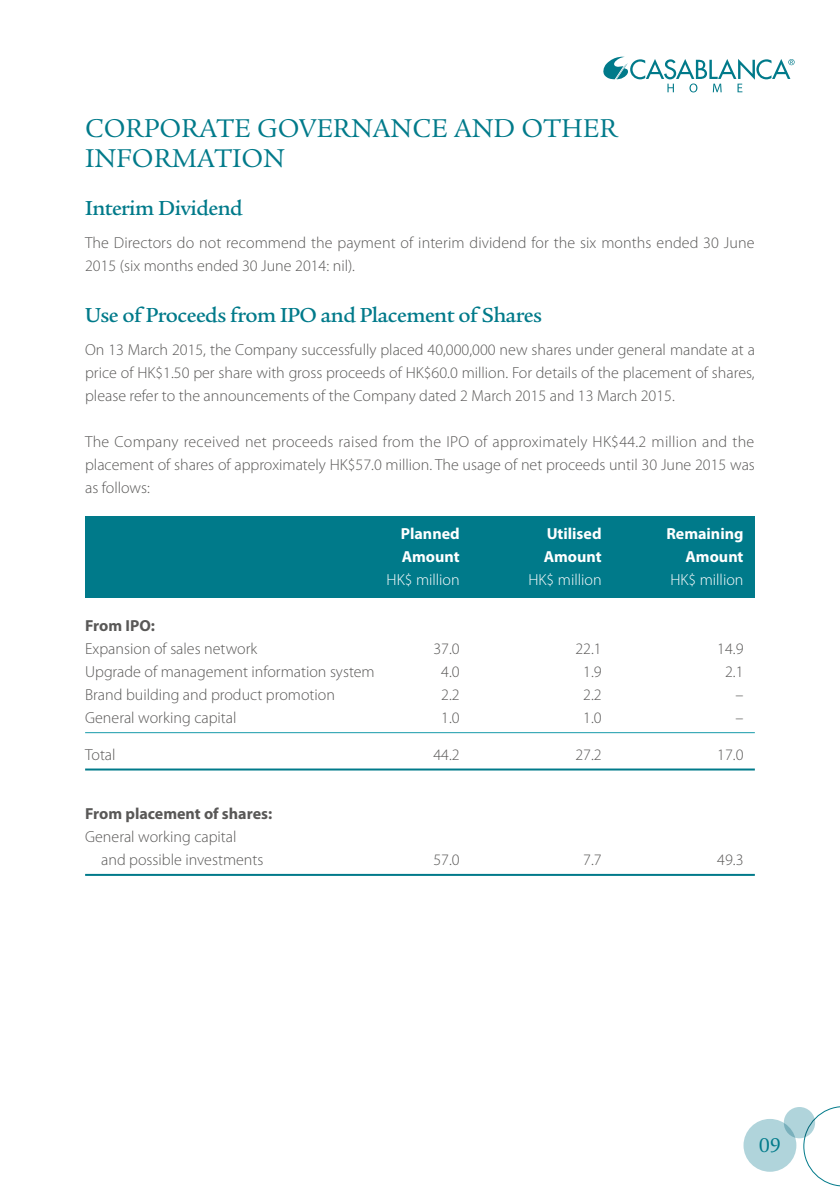
<style>
.page{position:relative;width:840px;height:1191px;background:#fff}
.page>*{position:absolute;margin:0;border:0;box-sizing:border-box;transform-origin:0 0}
.t1{font:28px "Legacy Serif Std";color:#007a8a}
.t2{font:500 22px "Legacy Serif Std";letter-spacing:-.025em;color:#007a8a}
.t3{font:21.6px "Legacy Serif Std";color:#007a8a}
.t4{font:300 16px/23px "Myriad Pro";color:#595857}
.t5{font:700 16px "Myriad Pro";color:#fff}
.t6{font:300 16px "Myriad Pro";color:#fff}
.t7{font:700 16px "Myriad Pro";color:#595857}
</style>
<div class="page">
<svg style="left:603px;top:56px;width:191px;height:36px"></svg>
<div style="left:743px;top:1119px;width:53px;height:52px;background:#b0d4db;border-radius:50%"></div>
<svg style="left:783px;top:1107px;width:31px;height:31px"></svg>
<svg style="left:803px;top:1106px;width:36px;height:80px"></svg>
<div style="left:85px;top:516px;width:669px;height:82px;background:#007a8a"></div>
<hr style="left:85px;top:732px;width:669px;height:1px;background:#179baa">
<hr style="left:85px;top:768px;width:669px;height:2px;background:#007a8a">
<hr style="left:85px;top:874px;width:669px;height:2px;background:#007a8a">
<h1 class="t1" style="left:85px;top:112px;width:39px">CORPORA</h1>
<h1 class="t1" style="left:216px;top:112px;width:120px">TE GOVERNANCE</h1>
<h1 class="t1" style="left:454px;top:112px;width:21px">AND</h1>
<h1 class="t1" style="left:521px;top:112px;width:80px">OTHER</h1>
<h1 class="t1" style="left:85px;top:142px;width:31px">INFORMA</h1>
<h1 class="t1" style="left:214px;top:142px;width:36px">TION</h1>
<h2 class="t2" style="left:85px;top:195px;width:159px">Interim Dividend</h2>
<p class="t4" style="left:85px;top:231px;width:670px">The Directors do not recommend the payment of interim dividend for the six months ended 30 June<br>2015 (six months ended 30 June 2014: nil).</p>
<h2 class="t2" style="left:85px;top:302px;width:458px">Use of Proceeds from IPO and Placement of Shares</h2>
<p class="t4" style="left:85px;top:338px;width:671px;text-align:justify">On 13 March 2015, the Company successfully placed 40,000,000 new shares under general mandate at a price of HK$1.50 per share with gross proceeds of HK$60.0 million. For details of the placement of shares, please refer to the announcements of the Company dated 2 March 2015 and 13 March 2015.</p>
<p class="t4" style="left:85px;top:430px;width:671px;text-align:justify">The Company received net proceeds raised from the IPO of approximately HK$44.2 million and the placement of shares of approximately HK$57.0 million. The usage of net proceeds until 30 June 2015 was as follows:</p>
<p class="t5" style="left:400px;top:523px;width:60px">Planned</p>
<p class="t5" style="left:546px;top:523px;width:56px">Utilised</p>
<p class="t5" style="left:666px;top:523px;width:79px">Remaining</p>
<p class="t5" style="left:401px;top:546px;width:59px">Amount</p>
<p class="t5" style="left:543px;top:546px;width:59px">Amount</p>
<p class="t5" style="left:685px;top:546px;width:59px">Amount</p>
<p class="t6" style="left:386px;top:570px;width:75px">HK$ million</p>
<p class="t6" style="left:528px;top:570px;width:75px">HK$ million</p>
<p class="t6" style="left:670px;top:570px;width:75px">HK$ million</p>
<p class="t7" style="left:85px;top:615px;width:71px">From IPO:</p>
<p class="t4" style="left:85px;top:637px;width:173px">Expansion of sales network</p>
<p class="t4" style="left:433px;top:637px;width:28px">37.0</p>
<p class="t4" style="left:575px;top:637px;width:28px">22.1</p>
<p class="t4" style="left:716px;top:637px;width:28px">14.9</p>
<p class="t4" style="left:85px;top:660px;width:291px">Upgrade of management information system</p>
<p class="t4" style="left:441px;top:660px;width:20px">4.0</p>
<p class="t4" style="left:583px;top:660px;width:20px">1.9</p>
<p class="t4" style="left:724px;top:660px;width:20px">2.1</p>
<p class="t4" style="left:85px;top:683px;width:251px">Brand building and product promotion</p>
<p class="t4" style="left:441px;top:683px;width:20px">2.2</p>
<p class="t4" style="left:583px;top:683px;width:20px">2.2</p>
<p class="t4" style="left:735px;top:683px;width:9px">–</p>
<p class="t4" style="left:85px;top:706px;width:153px">General working capital</p>
<p class="t4" style="left:441px;top:706px;width:20px">1.0</p>
<p class="t4" style="left:583px;top:706px;width:20px">1.0</p>
<p class="t4" style="left:735px;top:706px;width:9px">–</p>
<p class="t4" style="left:85px;top:742px;width:32px">Total</p>
<p class="t4" style="left:433px;top:742px;width:28px">44.2</p>
<p class="t4" style="left:575px;top:742px;width:28px">27.2</p>
<p class="t4" style="left:716px;top:742px;width:28px">17.0</p>
<p class="t7" style="left:85px;top:803px;width:188px">From placement of shares:</p>
<p class="t4" style="left:101px;top:825px;width:164px;text-indent:-16px">General working capital and possible investments</p>
<p class="t4" style="left:433px;top:848px;width:28px">57.0</p>
<p class="t4" style="left:583px;top:848px;width:20px">7.7</p>
<p class="t4" style="left:716px;top:848px;width:28px">49.3</p>
<h3 class="t3" style="left:758px;top:1133px;width:24px">09</h3>
</div>
